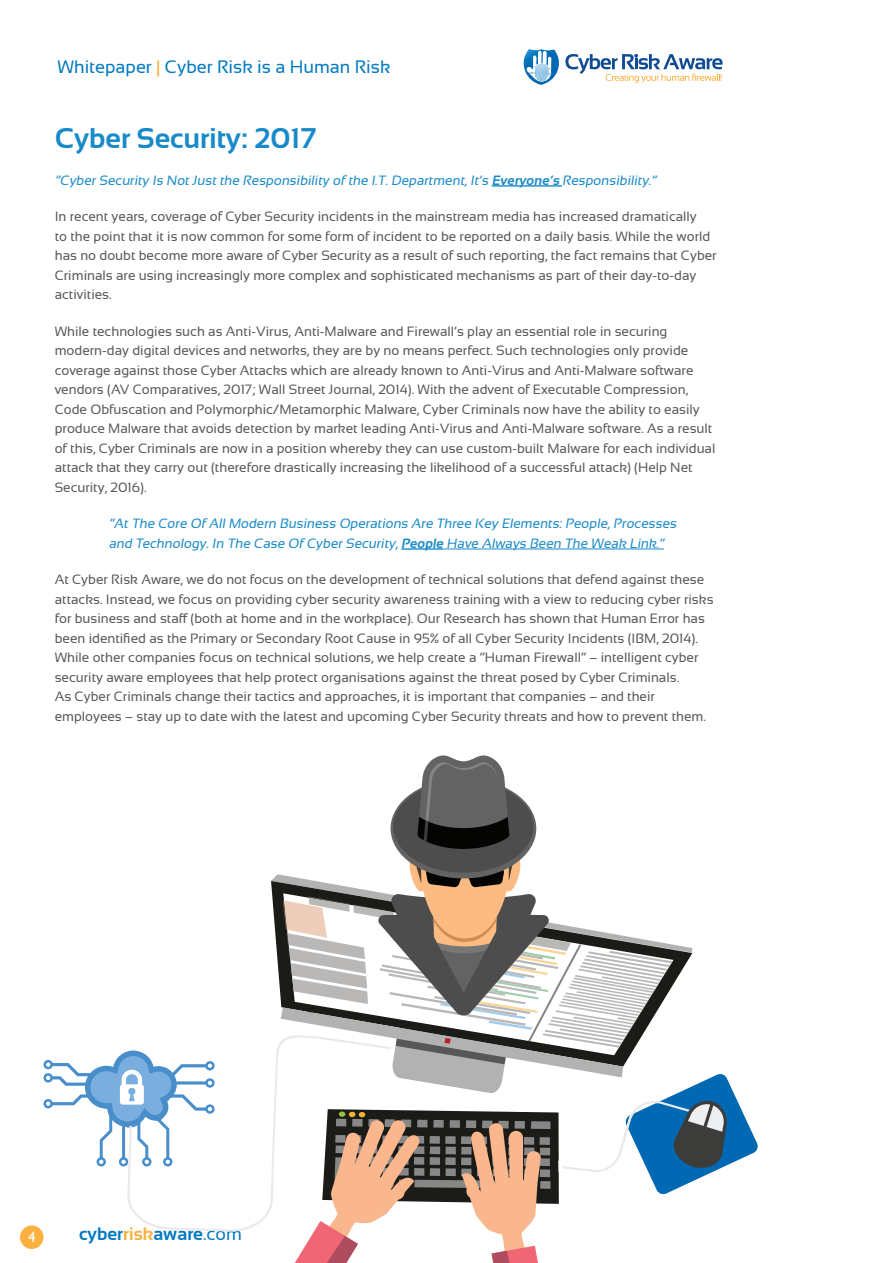
<style>
.page{position:relative;width:893px;height:1263px;background:#fff}
.page>*{position:absolute;margin:0;border:0;box-sizing:border-box;transform-origin:0 0}
.t1{font:700 28.5px "Sansation";color:#198ac9}
.t2{font:18px "Sansation";color:#0079c0}
.t3{font:700 18px "Sansation";color:#0079c0}
.t4{font:15px "M Gill Sans";color:#fff}
.t5{font:13.5px/19.5px "Sansation";color:#57585a}
.t6{font:italic 13.5px/19.5px "Sansation";color:#198ac9}
.s1{color:#fbb03f}
.s2{font-weight:700}
.s3{font-weight:400}
</style>
<div class="page">
<div style="left:20px;top:1225px;width:23px;height:24px;background:#fbb03f;border-radius:50%"></div>
<svg style="left:523px;top:49px;width:200px;height:36px"></svg>
<hr style="left:492px;top:185px;width:70px;height:2px;background:#198ac9">
<hr style="left:401px;top:548px;width:42px;height:2px;background:#198ac9">
<hr style="left:443px;top:548px;width:221px;height:1px;background:#198ac9">
<svg style="left:43px;top:755px;width:715px;height:508px"></svg>
<h2 class="t2" style="left:57px;top:56px;width:335px">Whitepaper <span class="s1">|</span> Cyber Risk is a Human Risk</h2>
<h1 class="t1" style="left:55px;top:123px;width:263px">Cyber Security: 2017</h1>
<p class="t6" style="left:55px;top:170px;width:605px">“Cyber Security Is Not Just the Responsibility of the I.T. Department, It’s <span class="s2">Everyone’s</span> Responsibility.”</p>
<p class="t5" style="left:55px;top:207px;width:663px">In recent years, coverage of Cyber Security incidents in the mainstream media has increased dramatically<br>to the point that it is now common for some form of incident to be reported on a daily basis. While the world has no doubt become more aware of Cyber Security as a result of such reporting, the fact remains that Cyber Criminals are using increasingly more complex and sophisticated mechanisms as part of their day-to-day activities.</p>
<p class="t5" style="left:55px;top:321px;width:662px">While technologies such as Anti-Virus, Anti-Malware and Firewall’s play an essential role in securing modern-day digital devices and networks, they are by no means perfect. Such technologies only provide coverage against those Cyber Attacks which are already known to Anti-Virus and Anti-Malware software vendors (AV Comparatives, 2017; Wall Street Journal, 2014). With the advent of Executable Compression, Code Obfuscation and Polymorphic/Metamorphic Malware, Cyber Criminals now have the ability to easily produce Malware that avoids detection by market leading Anti-Virus and Anti-Malware software. As a result of this, Cyber Criminals are now in a position whereby they can use custom-built Malware for each individual attack that they carry out (therefore drastically increasing the likelihood of a successful attack) (Help Net Security, 2016).</p>
<p class="t6" style="left:109px;top:514px;width:572px">“At The Core Of All Modern Business Operations Are Three Key Elements: People, Processes and Technology. In The Case Of Cyber Security, <span class="s2">People</span> Have Always Been The Weak Link.”</p>
<p class="t5" style="left:55px;top:570px;width:660px">At Cyber Risk Aware, we do not focus on the development of technical solutions that defend against these attacks. Instead, we focus on providing cyber security awareness training with a view to reducing cyber risks for business and staff (both at home and in the workplace). Our Research has shown that Human Error has been identified as the Primary or Secondary Root Cause in 95% of all Cyber Security Incidents (IBM, 2014).<br>While other companies focus on technical solutions, we help create a “Human Firewall” – intelligent cyber security aware employees that help protect organisations against the threat posed by Cyber Criminals.<br>As Cyber Criminals change their tactics and approaches, it is important that companies – and their employees – stay up to date with the latest and upcoming Cyber Security threats and how to prevent them.</p>
<p class="t4" style="left:28px;top:1228px;width:9px">4</p>
<h2 class="t3" style="left:79px;top:1224px;width:164px">cyber<span class="s1">risk</span>aware<span class="s3">.com</span></h2>
</div>
